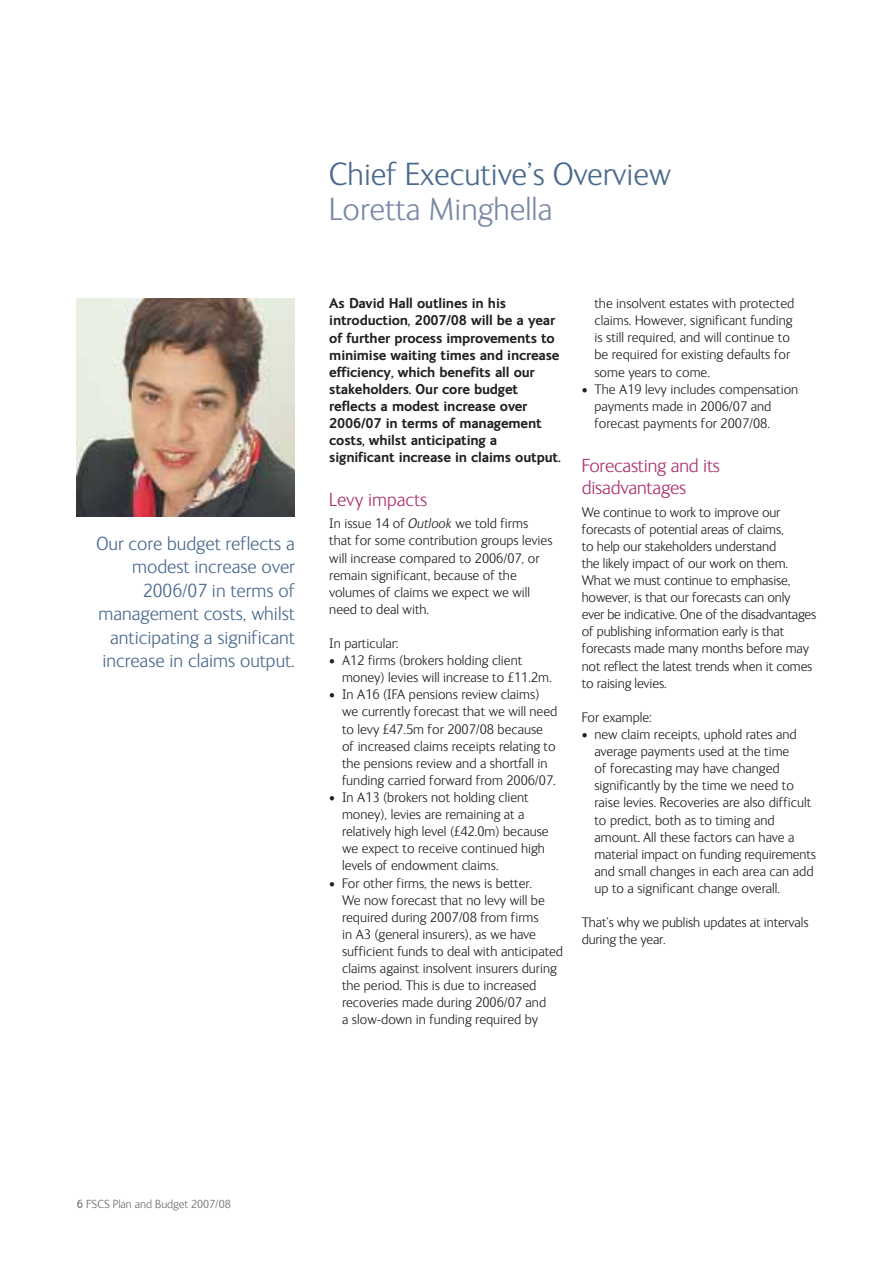
<style>
.page{position:relative;width:894px;height:1264px;background:#fff}
.page>*{position:absolute;margin:0;border:0;box-sizing:border-box;transform-origin:0 0}
.t1{font:300 33px "FS Ingrid";color:#4a6a8e}
.t2{font:300 33px "FS Ingrid";color:#7c8aa7}
.t3{font:300 19.5px/23.4px "FS Ingrid";color:#4a6a8e;text-align:right}
.t4{font:300 19.5px/22.5px "FS Ingrid";letter-spacing:-.01em;color:#a9316e}
.t5{font:300 14.25px/17.1px "FS Ingrid";color:#231f1f}
.t6{font:700 14.25px/17.1px "FS Ingrid";letter-spacing:-.01em;color:#231f1f}
.t7{font:300 12px "FS Ingrid";color:#6c6d70}
.s1{font-style:italic}
.s2{font-weight:400}
</style>
<div class="page">
<img style="left:76px;top:298px;width:219px;height:219px">
<h2 class="t3" style="left:97px;top:534px;width:200px">Our core budget reflects a modest increase over<br>2006/07 in terms of management costs, whilst anticipating a significant increase in claims output.</h2>
<h1 class="t1" style="left:329px;top:162px;width:343px">Chief Executive’s Overview</h1>
<h1 class="t2" style="left:329px;top:196px;width:225px">Loretta Minghella</h1>
<p class="t6" style="left:329px;top:297px;width:233px">As David Hall outlines in his introduction, 2007/08 will be a year of further process improvements to minimise waiting times and increase efficiency, which benefits all our stakeholders. Our core budget reflects a modest increase over 2006/07 in terms of management costs, whilst anticipating a significant increase in claims output.</p>
<h2 class="t4" style="left:329px;top:490px;width:100px">Levy impacts</h2>
<p class="t5" style="left:329px;top:516px;width:225px">In issue 14 of <span class="s1">Outlook</span> we told firms that for some contribution groups levies will increase compared to 2006/07, or remain significant, because of the volumes of claims we expect we will need to deal with.</p>
<p class="t5" style="left:329px;top:636px;width:71px">In particular:</p>
<p class="t5" style="left:342px;top:653px;width:211px;text-indent:-13px">• A12 firms (brokers holding client money) levies will increase to £11.2m.</p>
<p class="t5" style="left:342px;top:687px;width:217px;text-indent:-13px">• In A16 (IFA pensions review claims) we currently forecast that we will need to levy £47.5m for 2007/08 because of increased claims receipts relating to the pensions review and a shortfall in funding carried forward from 2006/07.</p>
<p class="t5" style="left:342px;top:790px;width:208px;text-indent:-13px">• In A13 (brokers not holding client money), levies are remaining at a relatively high level (£42.0m) because we expect to receive continued high levels of endowment claims.</p>
<p class="t5" style="left:342px;top:875px;width:222px;text-indent:-13px">• For other firms, the news is better.<br>We now forecast that no levy will be required during 2007/08 from firms<br>in A3 (general insurers), as we have sufficient funds to deal with anticipated claims against insolvent insurers during the period. This is due to increased recoveries made during 2006/07 and<br>a slow-down in funding required by</p>
<p class="t5" style="left:594px;top:296px;width:201px">the insolvent estates with protected claims. However, significant funding is still required, and will continue to be required for existing defaults for some years to come.</p>
<p class="t5" style="left:594px;top:382px;width:205px;text-indent:-13px">• The A19 levy includes compensation payments made in 2006/07 and forecast payments for 2007/08.</p>
<h2 class="t4" style="left:581px;top:456px;width:140px">Forecasting and its disadvantages</h2>
<p class="t5" style="left:581px;top:505px;width:236px">We continue to work to improve our forecasts of potential areas of claims,<br>to help our stakeholders understand<br>the likely impact of our work on them.<br>What we must continue to emphasise, however, is that our forecasts can only ever be indicative. One of the disadvantages of publishing information early is that forecasts made many months before may not reflect the latest trends when it comes to raising levies.</p>
<p class="t5" style="left:581px;top:710px;width:72px">For example:</p>
<p class="t5" style="left:594px;top:727px;width:223px;text-indent:-13px">• new claim receipts, uphold rates and average payments used at the time<br>of forecasting may have changed significantly by the time we need to raise levies. Recoveries are also difficult to predict, both as to timing and amount. All these factors can have a material impact on funding requirements and small changes in each area can add up to a significant change overall.</p>
<p class="t5" style="left:581px;top:915px;width:228px">That’s why we publish updates at intervals during the year.</p>
<p class="t7" style="left:77px;top:1199px;width:155px"><span class="s2">6</span> FSCS Plan and Budget 2007/08</p>
</div>
